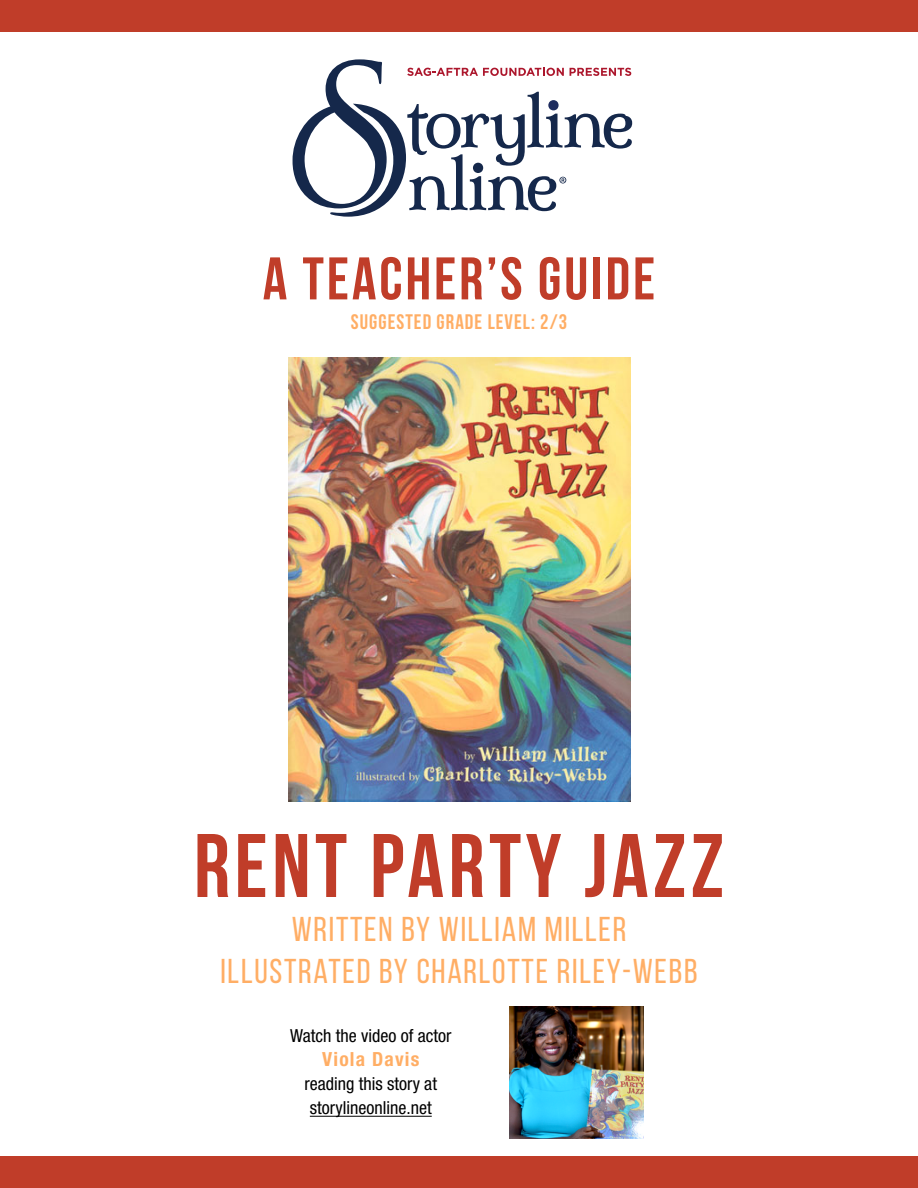
<style>
.page{position:relative;width:918px;height:1188px;background:#fff}
.page>*{position:absolute;margin:0;border:0;box-sizing:border-box;transform-origin:0 0}
.t1{font:700 90px "Bebas Neue";letter-spacing:.05em;color:#c03d29}
.t2{font:700 60px "Bebas Neue";letter-spacing:.05em;color:#c03d29}
.t3{font:34.5px/42px "Bebas Neue";letter-spacing:.05em;color:#ffae65;text-align:center}
.t4{font:700 21px "Bebas Neue";letter-spacing:.05em;color:#ffae65}
.t5{font:700 condensed 19.5px "Helvetica Neue LT Std";letter-spacing:.06em;color:#ffae65}
.t6{font:condensed 18px/24px "Helvetica Neue LT Std";color:#000;text-align:center}
</style>
<div class="page">
<div style="left:0;top:1156px;width:918px;height:32px;background:#c03d29"></div>
<div style="left:0;top:0;width:918px;height:32px;background:#c03d29"></div>
<svg style="left:293px;top:59px;width:339px;height:158px"></svg>
<hr style="left:310px;top:1116px;width:122px;height:1px;background:#000">
<img style="left:509px;top:1006px;width:135px;height:132px">
<img style="left:289px;top:357px;width:342px;height:444px">
<h2 class="t2" style="left:263px;top:246px;width:394px">A TEACHER’S GUIDE</h2>
<p class="t4" style="left:351px;top:310px;width:218px">SUGGESTED GRADE LEVEL: 2/3</p>
<h1 class="t1" style="left:194px;top:817px;width:532px">RENT PARTY JAZZ</h1>
<h3 class="t3" style="left:220px;top:908px;width:479px">WRITTEN BY WILLIAM MILLER<br>ILLUSTRATED BY CHARLOTTE RILEY-WEBB</h3>
<p class="t6" style="left:290px;top:1024px;width:163px">Watch the video of actor</p>
<p class="t5" style="left:322px;top:1048px;width:99px">Viola Davis</p>
<p class="t6" style="left:304px;top:1072px;width:134px">reading this story at storylineonline.net</p>
</div>
